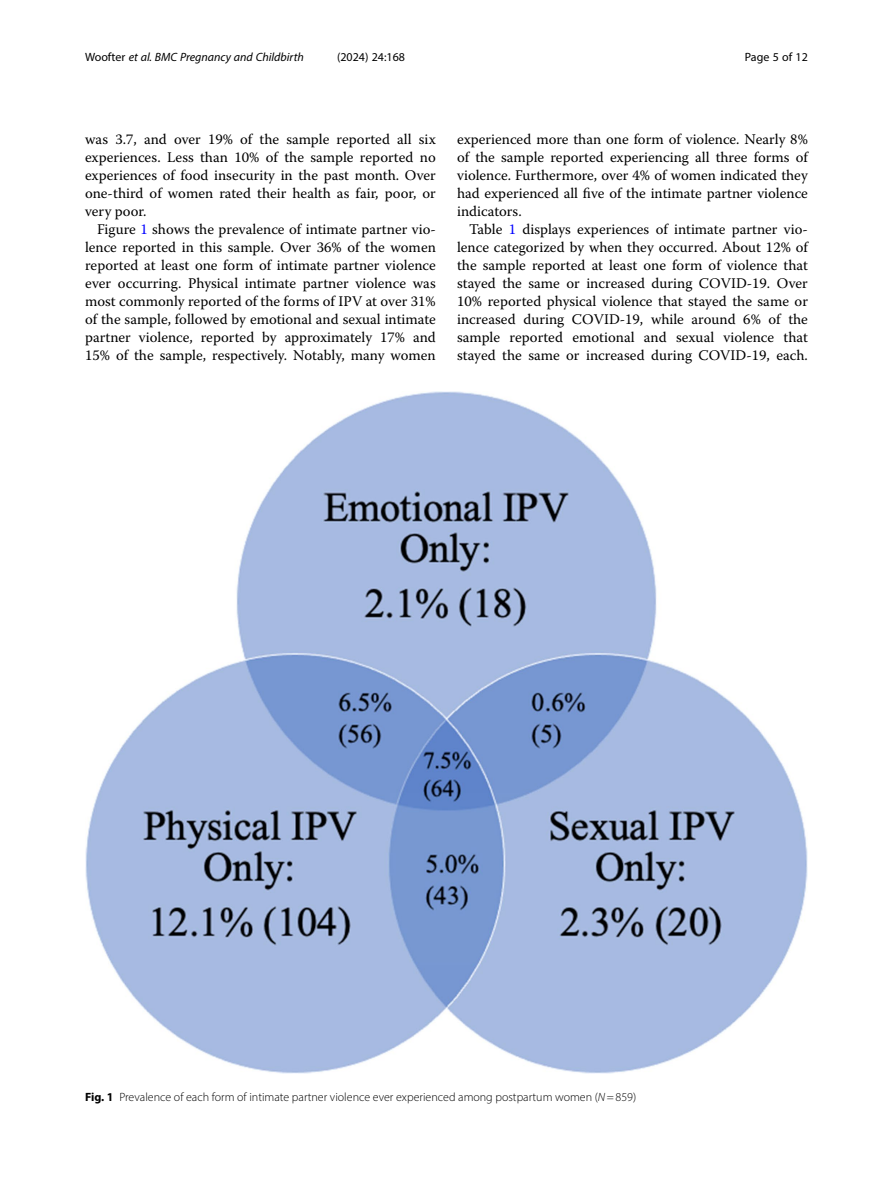
<style>
.page{position:relative;width:893px;height:1191px;background:#fff}
.page>*{position:absolute;margin:0;border:0;box-sizing:border-box;transform-origin:0 0}
.Body_Text_Indent{font:14.7px/18px "Warnock Pro";color:#000;text-align:justify}
.Figure_Caption{font:300 12px "Myriad Pro";color:#000}
.t1{font:italic 12px "Myriad Pro";color:#000}
.t2{font:12px "Myriad Pro";color:#000}
.s1{font-style:normal}
.s2{color:#00f}
.s3{font-weight:700}
.s4{font-style:italic}
</style>
<div class="page">
<img style="left:85px;top:392px;width:723px;height:682px">
<p class="t1" style="left:85px;top:50px;width:220px"><span class="s1">Woofter</span> et al. BMC Pregnancy and Childbirth</p>
<p class="t2" style="left:337px;top:50px;width:70px">(2024) 24:168</p>
<p class="t2" style="left:745px;top:50px;width:65px">Page 5 of 12</p>
<p class="Body_Text_Indent" style="left:85px;top:130px;width:352px">was 3.7, and over 19% of the sample reported all six experiences. Less than 10% of the sample reported no experiences of food insecurity in the past month. Over one-third of women rated their health as fair, poor, or very poor.</p>
<p class="Body_Text_Indent" style="left:85px;top:220px;width:352px;text-indent:12px">Figure <span class="s2">1</span> shows the prevalence of intimate partner vio&shy;lence reported in this sample. Over 36% of the women reported at least one form of intimate partner violence ever occurring. Physical intimate partner violence was most commonly reported of the forms of IPV at over 31% of the sample, followed by emotional and sexual intimate partner violence, reported by approximately 17% and 15% of the sample, respectively. Notably, many women</p>
<p class="Body_Text_Indent" style="left:457px;top:130px;width:352px">experienced more than one form of violence. Nearly 8% of the sample reported experiencing all three forms of violence. Furthermore, over 4% of women indicated they had experienced all five of the intimate partner violence indicators.</p>
<p class="Body_Text_Indent" style="left:457px;top:220px;width:352px;text-indent:12px">Table <span class="s2">1</span> displays experiences of intimate partner vio&shy;lence categorized by when they occurred. About 12% of the sample reported at least one form of violence that stayed the same or increased during COVID-19. Over 10% reported physical violence that stayed the same or increased during COVID-19, while around 6% of the sample reported emotional and sexual violence that stayed the same or increased during COVID-19, each.</p>
<p class="Figure_Caption" style="left:85px;top:1089px;width:553px"><span class="s3">Fig. 1</span> Prevalence of each form of intimate partner violence ever experienced among postpartum women (<span class="s4">N</span>=859)</p>
</div>
